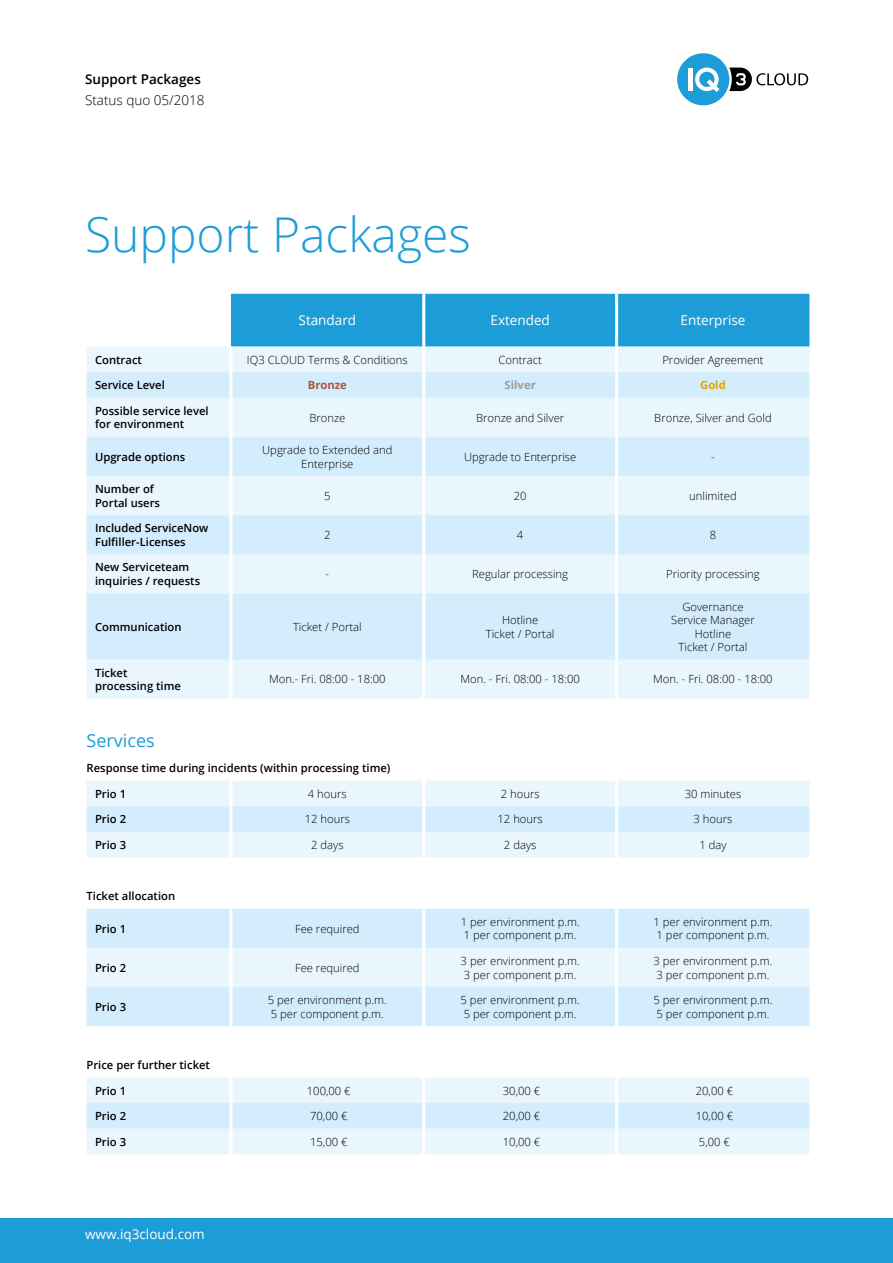
<style>
.page{position:relative;width:893px;height:1263px;background:#fff}
.page>*{position:absolute;margin:0;border:0;box-sizing:border-box;transform-origin:0 0}
.t1{font:300 48px "Open Sans";color:#1d9dd8}
.t2{font:18px "Open Sans";color:#1d9dd8}
.t3{font:13.5px "Open Sans";color:#fff}
.t4{font:300 13.5px "Open Sans";color:#000}
.t5{font:600 13.5px "Open Sans";color:#000}
.t6{font:300 11.25px/13.5px "Open Sans";color:#000}
.t7{font:600 11.25px/13.5px "Open Sans";color:#000}
.t8{font:700 11.25px "Open Sans";color:#a8563f}
.t9{font:700 11.25px "Open Sans";color:#9d9d9c}
.t10{font:700 11.25px "Open Sans";color:#dea600}
</style>
<div class="page">
<div style="left:0;top:1218px;width:893px;height:45px;background:#1d9dd8"></div>
<div style="left:677px;top:53px;width:52px;height:52px;background:#1d9dd8;border-radius:50%"></div>
<div style="left:688px;top:68px;width:5px;height:23px;background:#fff"></div>
<svg style="left:695px;top:68px;width:24px;height:24px"></svg>
<svg style="left:729px;top:68px;width:79px;height:23px"></svg>
<div style="left:231px;top:294px;width:578px;height:53px;background:#1d9dd8"></div>
<div style="left:87px;top:347px;width:722px;height:807px;background:#eaf6fe"></div>
<svg style="left:87px;top:372px;width:722px;height:757px"></svg>
<hr style="left:422px;top:294px;width:3px;height:53px;background:#fff">
<hr style="left:615px;top:294px;width:3px;height:53px;background:#fff">
<hr style="left:422px;top:347px;width:3px;height:25px;background:#fff">
<hr style="left:615px;top:347px;width:3px;height:25px;background:#fff">
<hr style="left:422px;top:372px;width:3px;height:26px;background:#fff">
<hr style="left:615px;top:372px;width:3px;height:26px;background:#fff">
<hr style="left:422px;top:398px;width:3px;height:39px;background:#fff">
<hr style="left:615px;top:398px;width:3px;height:39px;background:#fff">
<hr style="left:422px;top:437px;width:3px;height:39px;background:#fff">
<hr style="left:615px;top:437px;width:3px;height:39px;background:#fff">
<hr style="left:422px;top:476px;width:3px;height:39px;background:#fff">
<hr style="left:615px;top:476px;width:3px;height:39px;background:#fff">
<hr style="left:422px;top:554px;width:3px;height:39px;background:#fff">
<hr style="left:615px;top:554px;width:3px;height:39px;background:#fff">
<hr style="left:422px;top:781px;width:3px;height:25px;background:#fff">
<hr style="left:615px;top:781px;width:3px;height:25px;background:#fff">
<hr style="left:422px;top:806px;width:3px;height:26px;background:#fff">
<hr style="left:615px;top:806px;width:3px;height:26px;background:#fff">
<hr style="left:422px;top:832px;width:3px;height:25px;background:#fff">
<hr style="left:615px;top:832px;width:3px;height:25px;background:#fff">
<hr style="left:422px;top:857px;width:3px;height:26px;background:#fff">
<hr style="left:615px;top:857px;width:3px;height:26px;background:#fff">
<hr style="left:422px;top:909px;width:3px;height:39px;background:#fff">
<hr style="left:615px;top:909px;width:3px;height:39px;background:#fff">
<hr style="left:422px;top:948px;width:3px;height:39px;background:#fff">
<hr style="left:615px;top:948px;width:3px;height:39px;background:#fff">
<hr style="left:422px;top:987px;width:3px;height:39px;background:#fff">
<hr style="left:615px;top:987px;width:3px;height:39px;background:#fff">
<hr style="left:422px;top:1026px;width:3px;height:26px;background:#fff">
<hr style="left:615px;top:1026px;width:3px;height:26px;background:#fff">
<hr style="left:422px;top:1077px;width:3px;height:26px;background:#fff">
<hr style="left:615px;top:1077px;width:3px;height:26px;background:#fff">
<hr style="left:422px;top:1103px;width:3px;height:26px;background:#fff">
<hr style="left:615px;top:1103px;width:3px;height:26px;background:#fff">
<hr style="left:422px;top:1129px;width:3px;height:25px;background:#fff">
<hr style="left:615px;top:1129px;width:3px;height:25px;background:#fff">
<hr style="left:422px;top:515px;width:3px;height:39px;background:#fff">
<hr style="left:615px;top:515px;width:3px;height:39px;background:#fff">
<hr style="left:422px;top:593px;width:3px;height:67px;background:#fff">
<hr style="left:615px;top:593px;width:3px;height:67px;background:#fff">
<hr style="left:422px;top:660px;width:3px;height:39px;background:#fff">
<hr style="left:615px;top:660px;width:3px;height:39px;background:#fff">
<hr style="left:229px;top:347px;width:3px;height:25px;background:#fff">
<hr style="left:229px;top:372px;width:3px;height:26px;background:#fff">
<hr style="left:229px;top:398px;width:3px;height:39px;background:#fff">
<hr style="left:229px;top:437px;width:3px;height:39px;background:#fff">
<hr style="left:229px;top:476px;width:3px;height:39px;background:#fff">
<hr style="left:229px;top:909px;width:3px;height:39px;background:#fff">
<hr style="left:229px;top:948px;width:3px;height:39px;background:#fff">
<hr style="left:229px;top:987px;width:3px;height:39px;background:#fff">
<hr style="left:229px;top:781px;width:3px;height:25px;background:#fff">
<hr style="left:229px;top:806px;width:3px;height:26px;background:#fff">
<hr style="left:229px;top:832px;width:3px;height:25px;background:#fff">
<hr style="left:229px;top:515px;width:3px;height:39px;background:#fff">
<hr style="left:229px;top:554px;width:3px;height:39px;background:#fff">
<hr style="left:229px;top:593px;width:3px;height:67px;background:#fff">
<hr style="left:229px;top:660px;width:3px;height:39px;background:#fff">
<hr style="left:229px;top:1077px;width:3px;height:26px;background:#fff">
<hr style="left:229px;top:1103px;width:3px;height:26px;background:#fff">
<hr style="left:229px;top:1129px;width:3px;height:25px;background:#fff">
<p class="t5" style="left:85px;top:70px;width:117px">Support Packages</p>
<p class="t4" style="left:85px;top:91px;width:121px">Status quo 05/2018</p>
<h1 class="t1" style="left:85px;top:202px;width:387px">Support Packages</h1>
<p class="t3" style="left:299px;top:311px;width:59px">Standard</p>
<p class="t3" style="left:490px;top:311px;width:61px">Extended</p>
<p class="t3" style="left:681px;top:311px;width:66px">Enterprise</p>
<p class="t7" style="left:95px;top:353px;width:48px">Contract</p>
<p class="t6" style="left:247px;top:353px;width:162px">IQ3 CLOUD Terms &amp; Conditions</p>
<p class="t6" style="left:498px;top:353px;width:45px">Contract</p>
<p class="t6" style="left:662px;top:353px;width:103px">Provider Agreement</p>
<p class="t7" style="left:95px;top:378px;width:71px">Service Level</p>
<p class="t8" style="left:308px;top:377px;width:41px">Bronze</p>
<p class="t9" style="left:505px;top:377px;width:33px">Silver</p>
<p class="t10" style="left:700px;top:377px;width:27px">Gold</p>
<p class="t7" style="left:95px;top:404px;width:115px">Possible service level for environment</p>
<p class="t6" style="left:309px;top:411px;width:38px">Bronze</p>
<p class="t6" style="left:476px;top:411px;width:90px">Bronze and Silver</p>
<p class="t6" style="left:654px;top:411px;width:119px">Bronze, Silver and Gold</p>
<p class="t7" style="left:95px;top:450px;width:92px">Upgrade options</p>
<p class="t6" style="left:262px;top:443px;width:132px;text-align:center">Upgrade to Extended and<br>Enterprise</p>
<p class="t6" style="left:464px;top:450px;width:114px">Upgrade to Enterprise</p>
<p class="t6" style="left:711px;top:450px;width:5px">-</p>
<p class="t7" style="left:95px;top:482px;width:67px">Number of<br>Portal users</p>
<p class="t6" style="left:324px;top:489px;width:8px">5</p>
<p class="t6" style="left:514px;top:489px;width:14px">20</p>
<p class="t6" style="left:689px;top:489px;width:49px">unlimited</p>
<p class="t7" style="left:95px;top:521px;width:115px">Included ServiceNow<br>Fulfiller-Licenses</p>
<p class="t6" style="left:324px;top:528px;width:8px">2</p>
<p class="t6" style="left:517px;top:528px;width:8px">4</p>
<p class="t6" style="left:710px;top:528px;width:8px">8</p>
<p class="t7" style="left:95px;top:560px;width:107px">New Serviceteam inquiries / requests</p>
<p class="t6" style="left:326px;top:567px;width:5px">-</p>
<p class="t6" style="left:472px;top:567px;width:97px">Regular processing</p>
<p class="t6" style="left:666px;top:567px;width:95px">Priority processing</p>
<p class="t7" style="left:95px;top:620px;width:88px">Communication</p>
<p class="t6" style="left:293px;top:620px;width:70px">Ticket / Portal</p>
<p class="t6" style="left:486px;top:613px;width:70px;text-align:center">Hotline<br>Ticket / Portal</p>
<p class="t6" style="left:671px;top:599px;width:85px;text-align:center">Governance<br>Service Manager<br>Hotline<br>Ticket / Portal</p>
<p class="t7" style="left:95px;top:666px;width:87px">Ticket processing time</p>
<p class="t6" style="left:269px;top:672px;width:118px">Mon.- Fri. 08:00 - 18:00</p>
<p class="t6" style="left:460px;top:672px;width:121px">Mon. - Fri. 08:00 - 18:00</p>
<p class="t6" style="left:653px;top:672px;width:121px">Mon. - Fri. 08:00 - 18:00</p>
<h2 class="t2" style="left:87px;top:728px;width:70px">Services</h2>
<p class="t7" style="left:87px;top:761px;width:305px">Response time during incidents (within processing time)</p>
<p class="t7" style="left:95px;top:787px;width:33px">Prio 1</p>
<p class="t6" style="left:308px;top:787px;width:40px">4 hours</p>
<p class="t6" style="left:501px;top:787px;width:40px">2 hours</p>
<p class="t6" style="left:685px;top:787px;width:58px">30 minutes</p>
<p class="t7" style="left:95px;top:812px;width:33px">Prio 2</p>
<p class="t6" style="left:305px;top:812px;width:47px">12 hours</p>
<p class="t6" style="left:498px;top:812px;width:47px">12 hours</p>
<p class="t6" style="left:694px;top:812px;width:40px">3 hours</p>
<p class="t7" style="left:95px;top:838px;width:33px">Prio 3</p>
<p class="t6" style="left:311px;top:838px;width:34px">2 days</p>
<p class="t6" style="left:504px;top:838px;width:34px">2 days</p>
<p class="t6" style="left:699px;top:838px;width:29px">1 day</p>
<p class="t7" style="left:87px;top:889px;width:90px">Ticket allocation</p>
<p class="t7" style="left:95px;top:922px;width:33px">Prio 1</p>
<p class="t6" style="left:295px;top:921px;width:66px">Fee required</p>
<p class="t6" style="left:461px;top:915px;width:121px">1 per environment p.m.<br>1 per component p.m.</p>
<p class="t6" style="left:653px;top:915px;width:121px">1 per environment p.m.<br>1 per component p.m.</p>
<p class="t7" style="left:95px;top:961px;width:33px">Prio 2</p>
<p class="t6" style="left:295px;top:961px;width:66px">Fee required</p>
<p class="t6" style="left:461px;top:954px;width:121px">3 per environment p.m.<br>3 per component p.m.</p>
<p class="t6" style="left:653px;top:954px;width:121px">3 per environment p.m.<br>3 per component p.m.</p>
<p class="t7" style="left:95px;top:1000px;width:33px">Prio 3</p>
<p class="t6" style="left:268px;top:993px;width:121px">5 per environment p.m.<br>5 per component p.m.</p>
<p class="t6" style="left:461px;top:993px;width:121px">5 per environment p.m.<br>5 per component p.m.</p>
<p class="t6" style="left:653px;top:993px;width:121px">5 per environment p.m.<br>5 per component p.m.</p>
<p class="t7" style="left:87px;top:1058px;width:125px">Price per further ticket</p>
<p class="t7" style="left:95px;top:1083px;width:33px">Prio 1</p>
<p class="t6" style="left:307px;top:1083px;width:45px">100,00 €</p>
<p class="t6" style="left:503px;top:1083px;width:39px">30,00 €</p>
<p class="t6" style="left:696px;top:1083px;width:39px">20,00 €</p>
<p class="t7" style="left:95px;top:1109px;width:33px">Prio 2</p>
<p class="t6" style="left:310px;top:1109px;width:39px">70,00 €</p>
<p class="t6" style="left:503px;top:1109px;width:39px">20,00 €</p>
<p class="t6" style="left:696px;top:1109px;width:39px">10,00 €</p>
<p class="t7" style="left:95px;top:1135px;width:33px">Prio 3</p>
<p class="t6" style="left:310px;top:1135px;width:39px">15,00 €</p>
<p class="t6" style="left:503px;top:1135px;width:39px">10,00 €</p>
<p class="t6" style="left:699px;top:1135px;width:33px">5,00 €</p>
<p class="t3" style="left:85px;top:1225px;width:121px">www.iq3cloud.com</p>
</div>
